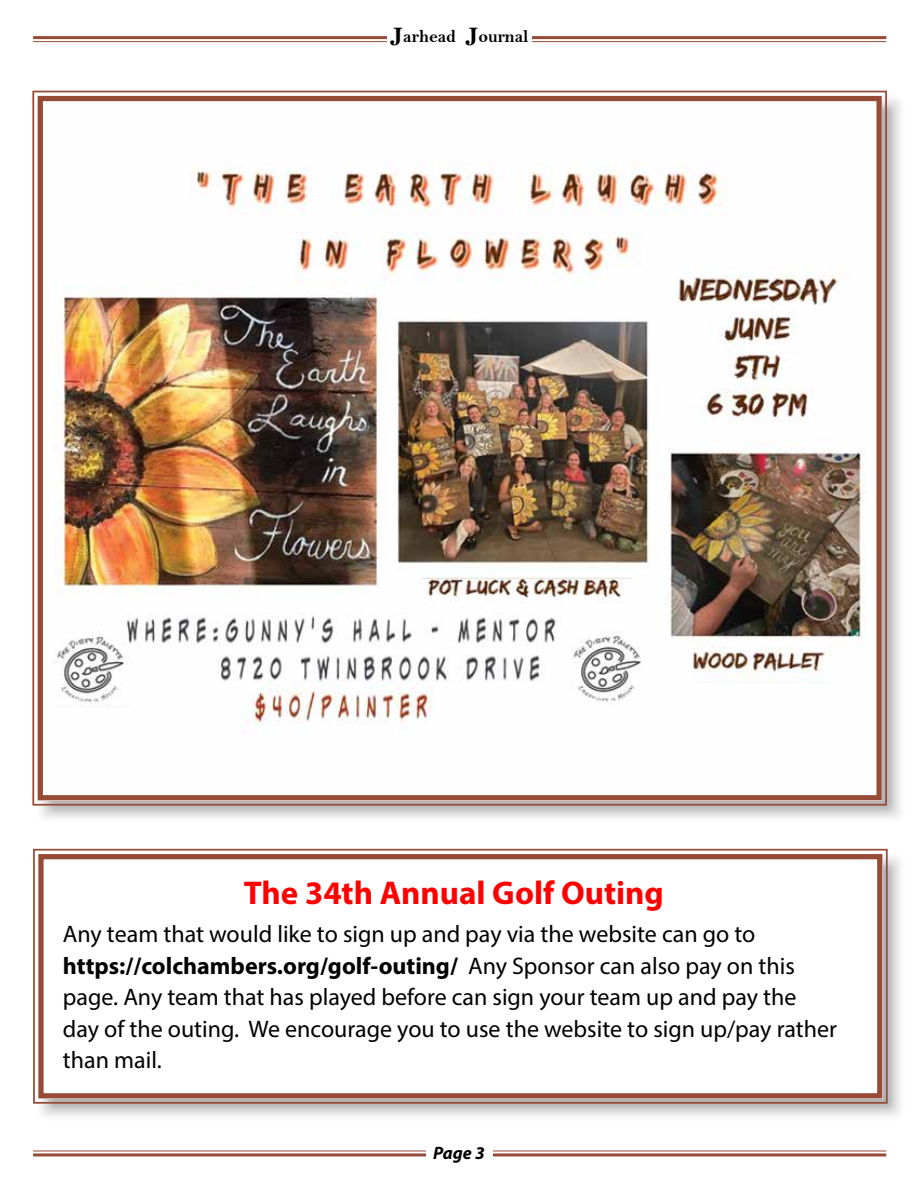
<style>
.page{position:relative;width:918px;height:1188px;background:#fff}
.page>*{position:absolute;margin:0;border:0;box-sizing:border-box;transform-origin:0 0}
.t1{font:700 33px "Myriad Pro";color:#f00}
.t2{font:24px/31.5px "Myriad Pro";color:#000}
.t3{font:18px "Bell MT Bold";color:#000}
.t4{font:italic 700 18px "Myriad Pro";color:#000}
.s1{font-size:27px}
.s2{font-weight:700}
</style>
<div class="page">
<hr style="left:33px;top:36px;width:853px;height:3px;background:#964b36">
<hr style="left:33px;top:41px;width:853px;height:1px;background:#964b36">
<div style="left:387px;top:27px;width:145px;height:22px;background:#fff"></div>
<hr style="left:33px;top:1150px;width:853px;height:1px;background:#964b36">
<hr style="left:33px;top:1153px;width:853px;height:3px;background:#964b36">
<div style="left:426px;top:1145px;width:66px;height:30px;background:#fff"></div>
<div style="left:35px;top:93px;width:871px;height:731px;background:#000;opacity:.3"></div>
<img style="left:32px;top:90px;width:856px;height:716px">
<div style="left:38px;top:96px;width:844px;height:704px;border:5px solid #964b36"></div>
<div style="left:35px;top:851px;width:871px;height:271px;background:#000;opacity:.3"></div>
<svg style="left:33px;top:848px;width:856px;height:257px"></svg>
<div style="left:38px;top:854px;width:844px;height:244px;border:5px solid #964b36"></div>
<p class="t3" style="left:391px;top:25px;width:140px"><span class="s1">J</span>arhead <span class="s1">J</span>ournal</p>
<h1 class="t1" style="left:244px;top:871px;width:421px">The 34th Annual Golf Outing</h1>
<p class="t2" style="left:63px;top:918px;width:776px">Any team that would like to sign up and pay via the website can go to <span class="s2">https://colchambers.org/golf-outing/</span> Any Sponsor can also pay on this page. Any team that has played before can sign your team up and pay the day of the outing. We encourage you to use the website to sign up/pay rather than mail.</p>
<p class="t4" style="left:433px;top:1141px;width:53px">Page 3</p>
</div>
